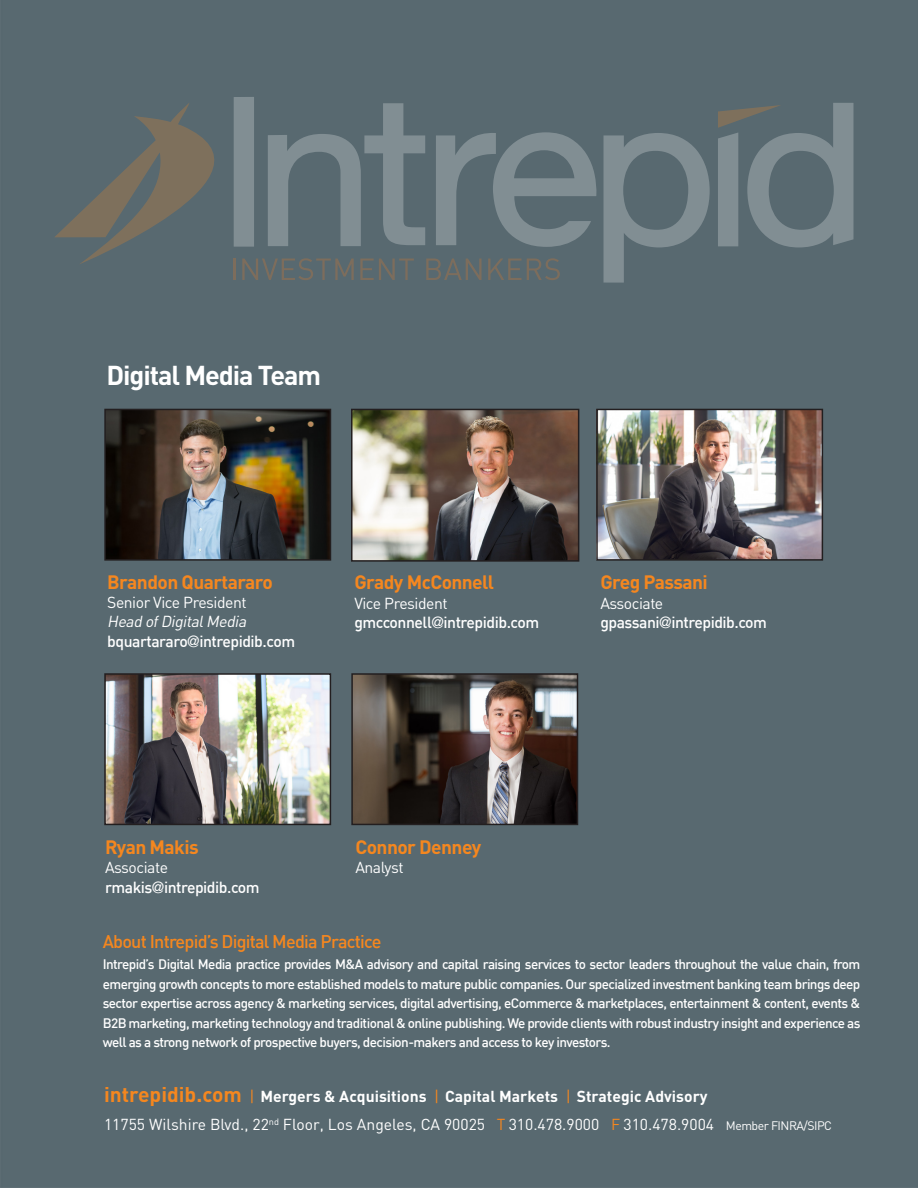
<style>
.page{position:relative;width:918px;height:1188px;background:#586970}
.page>*{position:absolute;margin:0;border:0;box-sizing:border-box;transform-origin:0 0}
.body1{font:700 27px "DIN";letter-spacing:-.04em;color:#fff}
.t1{font:700 19.2px "DIN";letter-spacing:-.03em;color:#f5871f}
.body1-2{font:500 18px "DIN";letter-spacing:-.045em;color:#f5871f}
.t2{font:500 15.75px "DIN";letter-spacing:-.03em;color:#fff}
.t3{font:15.75px "DIN";color:#fff}
.t4{font:700 15.75px "DIN";color:#fff}
.t5{font:15.75px "DIN";letter-spacing:-.03em;color:#fff}
.t6{font:italic 15.75px "DIN";color:#fff}
.body1-3{font:500 13.5px/19.5px "DIN";letter-spacing:-.045em;color:#fff;text-align:justify}
.s1{font-family:"Helvetica Neue";font-weight:400}
.s2{font-size:21px;color:#f5871f}
.s3{font-weight:400;color:#f5871f}
.s4{color:#f5871f}
.s5{font-size:12.3px}
</style>
<div class="page">
<svg style="left:603px;top:133px;width:107px;height:150px;background:#6a797f"></svg>
<svg style="left:718px;top:103px;width:136px;height:144px;background:#6c7a80"></svg>
<svg style="left:54px;top:97px;width:543px;height:183px;background:#647175"></svg>
<img style="left:599px;top:412px;width:221px;height:146px">
<div style="left:596px;top:409px;width:227px;height:152px;border:2px solid #231f20"></div>
<img style="left:107px;top:412px;width:221px;height:146px">
<div style="left:104px;top:409px;width:227px;height:152px;border:2px solid #231f20"></div>
<img style="left:107px;top:676px;width:221px;height:146px">
<div style="left:104px;top:673px;width:227px;height:152px;border:2px solid #231f20"></div>
<img style="left:354px;top:676px;width:221px;height:146px">
<div style="left:351px;top:673px;width:227px;height:152px;border:2px solid #231f20"></div>
<img style="left:354px;top:412px;width:222px;height:147px">
<div style="left:351px;top:409px;width:228px;height:153px;border:2px solid #231f20"></div>
<p class="body1" style="left:107px;top:358px;width:216px">Digital Media Team</p>
<p class="t1" style="left:107px;top:570px;width:167px">Brandon Quartararo</p>
<p class="t5" style="left:107px;top:592px;width:141px">Senior Vice President</p>
<p class="t6" style="left:107px;top:612px;width:144px">Head ofDigitalMedia</p>
<p class="t2" style="left:107px;top:631px;width:189px">bquartararo<span class="s1">@</span>intrepidib.com</p>
<p class="t1" style="left:354px;top:570px;width:141px">Grady McConnell</p>
<p class="t5" style="left:354px;top:593px;width:95px">Vice President</p>
<p class="t2" style="left:354px;top:612px;width:186px">gmcconnell<span class="s1">@</span>intrepidib.com</p>
<p class="t1" style="left:600px;top:570px;width:109px">Greg Passani</p>
<p class="t5" style="left:600px;top:593px;width:64px">Associate</p>
<p class="t2" style="left:600px;top:612px;width:168px">gpassani<span class="s1">@</span>intrepidib.com</p>
<p class="t1" style="left:355px;top:834px;width:127px">Connor Denney</p>
<p class="t5" style="left:355px;top:858px;width:50px">Analyst</p>
<p class="t1" style="left:105px;top:834px;width:95px">Ryan Makis</p>
<p class="t5" style="left:105px;top:858px;width:64px">Associate</p>
<p class="t2" style="left:105px;top:877px;width:156px">rmakis<span class="s1">@</span>intrepidib.com</p>
<p class="body1-2" style="left:103px;top:930px;width:280px">About Intrepid’s Digital Media Practice</p>
<p class="body1-3" style="left:103px;top:954px;width:759px">Intrepid’s Digital Media practice provides M&amp;A advisory and capital raising services to sector leaders throughout the value chain, from emerging growth concepts to more established models to mature public companies. Our specialized investment banking team brings deep sector expertise across agency &amp; marketing services, digital advertising, eCommerce &amp; marketplaces, entertainment &amp; content, events &amp; B2B marketing, marketing technology and traditional &amp; online publishing. We provide clients with robust industry insight and experience as well as a strong network of prospective buyers, decision-makers and access to key investors.</p>
<p class="t4" style="left:104px;top:1086px;width:605px"><span class="s2">intrepidib.com</span> <span class="s3">|</span> Mergers &amp; Acquisitions <span class="s3">|</span> Capital Markets <span class="s3">|</span> Strategic Advisory</p>
<p class="t3" style="left:104px;top:1114px;width:730px">11755 Wilshire Blvd., 22<sup>nd</sup> Floor, Los Angeles, CA 90025 <span class="s4">T</span> 310.478.9000 <span class="s4">F</span> 310.478.9004 <span class="s5">Member FINRA/SIPC</span></p>
</div>
